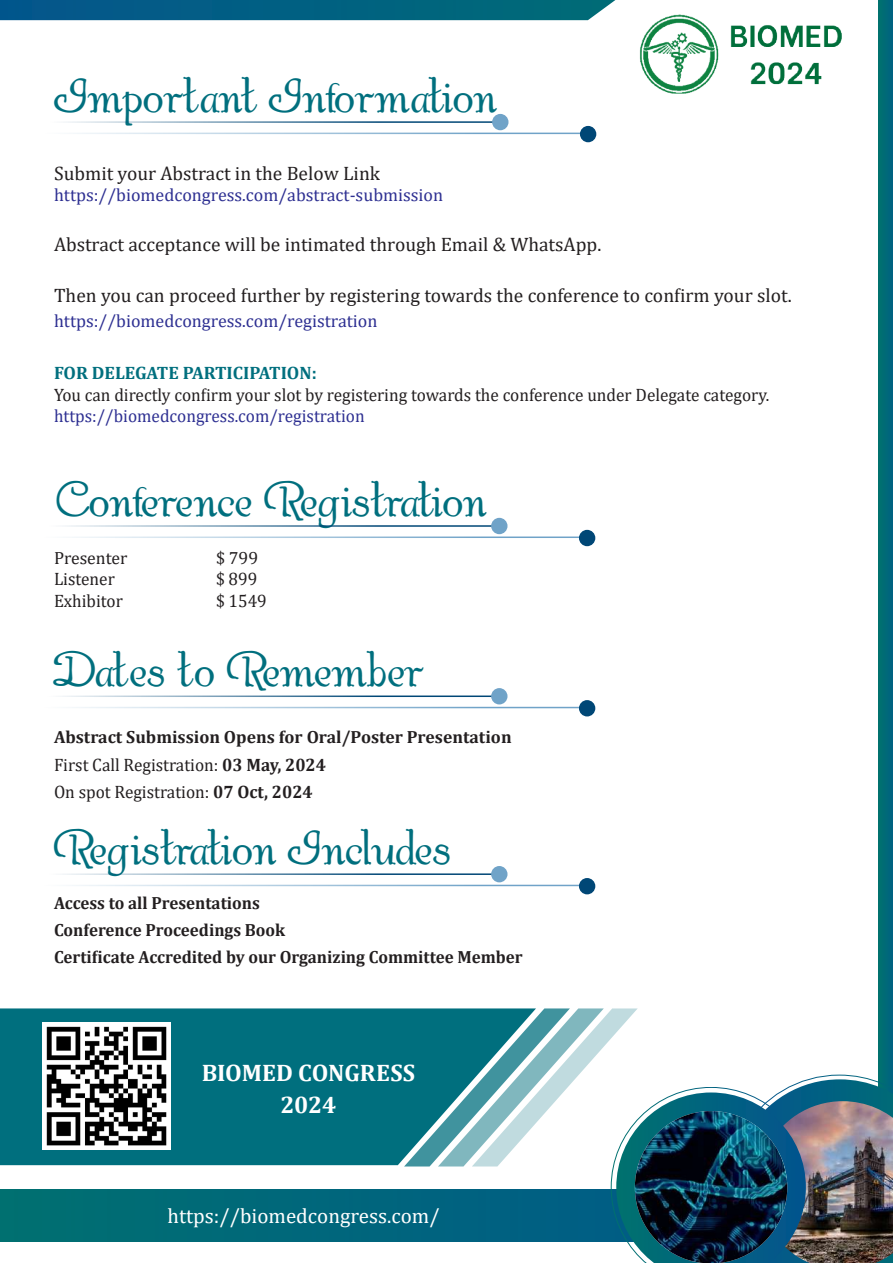
<style>
.page{position:relative;width:893px;height:1263px;background:#fff}
.page>*{position:absolute;margin:0;border:0;box-sizing:border-box;transform-origin:0 0}
.t1{font:43.35px "Gaheris Demo";color:#006f7e}
.t2{font:700 24px/31.8px "Cambria";letter-spacing:-.005em;color:#fff;text-align:center}
.t3{font:21px "Cambria";color:#fff}
.t4{font:19.5px "Cambria";color:#231f20}
.t5{font:18px/27.6px "Cambria";color:#231f20;scale:.96 1}
.t6{font:18px "Cambria";color:#2e3092}
.t7{font:18px "Cambria";color:#2e3092;scale:.96 1}
.t8{font:700 18px "Cambria";color:#006f7e}
.t9{font:700 17.7px/27.2px "Cambria";color:#231f20;scale:.96 1}
.t10{font:700 17.7px "Cambria";color:#231f20}
.t11{font:17.7px "Cambria";color:#231f20}
.s1{font-weight:700}
</style>
<div class="page">
<div style="left:878px;top:0;width:15px;height:1163px;background:#006a77"></div>
<div style="left:0;top:1189px;width:893px;height:52px;background:#006a77"></div>
<svg style="left:0;top:0;width:616px;height:20px;background:#076384"></svg>
<div style="left:0;top:1008px;width:404px;height:157px;background:#006f7e"></div>
<img style="left:404px;top:1008px;width:489px;height:255px">
<img style="left:639px;top:14px;width:203px;height:80px">
<hr style="left:42px;top:121px;width:458px;height:2px;background:#004776">
<hr style="left:42px;top:133px;width:549px;height:1px;background:#70a3c8">
<div style="left:492px;top:114px;width:16px;height:16px;background:#70a3c8;border-radius:50%"></div>
<div style="left:580px;top:126px;width:16px;height:16px;background:#004776;border-radius:50%"></div>
<hr style="left:41px;top:525px;width:458px;height:2px;background:#004776">
<hr style="left:41px;top:536px;width:549px;height:2px;background:#70a3c8">
<div style="left:491px;top:518px;width:16px;height:16px;background:#70a3c8;border-radius:50%"></div>
<div style="left:579px;top:530px;width:16px;height:16px;background:#004776;border-radius:50%"></div>
<hr style="left:41px;top:695px;width:458px;height:2px;background:#004776">
<hr style="left:41px;top:707px;width:549px;height:1px;background:#70a3c8">
<div style="left:491px;top:688px;width:16px;height:16px;background:#70a3c8;border-radius:50%"></div>
<div style="left:579px;top:700px;width:16px;height:16px;background:#004776;border-radius:50%"></div>
<hr style="left:41px;top:873px;width:458px;height:2px;background:#004776">
<hr style="left:41px;top:885px;width:549px;height:1px;background:#70a3c8">
<div style="left:491px;top:866px;width:16px;height:16px;background:#70a3c8;border-radius:50%"></div>
<div style="left:579px;top:878px;width:16px;height:16px;background:#004776;border-radius:50%"></div>
<img style="left:43px;top:1022px;width:127px;height:128px">
<h1 class="t1" style="left:54px;top:76px;width:445px">Important Information</h1>
<p class="t4" style="left:54px;top:162px;width:328px">Submit your Abstract in the Below Link</p>
<p class="t6" style="left:54px;top:185px;width:391px">https://biomedcongress.com/abstract-submission</p>
<p class="t4" style="left:54px;top:232px;width:549px">Abstract acceptance will be intimated through Email &amp; WhatsApp.</p>
<p class="t4" style="left:54px;top:284px;width:739px">Then you can proceed further by registering towards the conference to confirm your slot.</p>
<p class="t6" style="left:54px;top:310px;width:325px">https://biomedcongress.com/registration</p>
<p class="t8" style="left:54px;top:360px;width:264px">FOR DELEGATE PARTICIPATION:</p>
<p class="t5" style="left:54px;top:380px;width:746px">You can directly confirm your slot by registering towards the conference under Delegate category.</p>
<p class="t7" style="left:54px;top:405px;width:325px">https://biomedcongress.com/registration</p>
<h1 class="t1" style="left:56px;top:480px;width:432px">Conference Registration</h1>
<p class="t11" style="left:54px;top:547px;width:75px">Presenter</p>
<p class="t11" style="left:216px;top:547px;width:44px">$ 799</p>
<p class="t5" style="left:54px;top:565px;width:65px">Listener</p>
<p class="t5" style="left:216px;top:565px;width:44px">$ 899</p>
<p class="t5" style="left:54px;top:587px;width:73px">Exhibitor</p>
<p class="t5" style="left:216px;top:587px;width:54px">$ 1549</p>
<h1 class="t1" style="left:54px;top:650px;width:371px">Dates to Remember</h1>
<p class="t10" style="left:54px;top:724px;width:459px">Abstract Submission Opens for Oral/Poster Presentation</p>
<p class="t5" style="left:54px;top:751px;width:285px">First Call Registration: <span class="s1">03 May, 2024<br></span>On spot Registration: <span class="s1">07 Oct, 2024</span></p>
<h1 class="t1" style="left:54px;top:828px;width:399px">Registration Includes</h1>
<p class="t9" style="left:54px;top:889px;width:490px">Access to all Presentations<br>Conference Proceedings Book<br>Certificate Accredited by our Organizing Committee Member</p>
<h2 class="t2" style="left:202px;top:1056px;width:215px">BIOMED CONGRESS<br>2024</h2>
<p class="t3" style="left:167px;top:1203px;width:274px">https://biomedcongress.com/</p>
</div>
